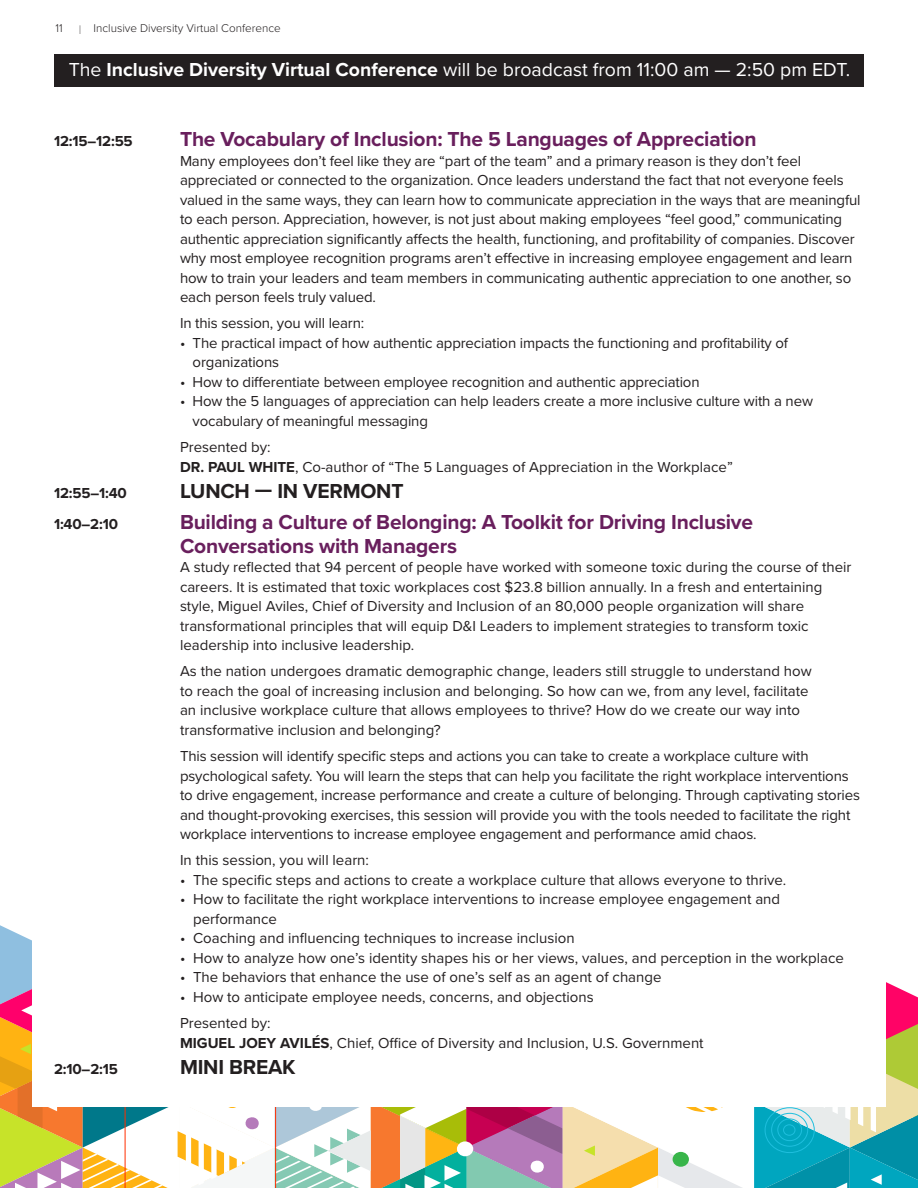
<style>
.page{position:relative;width:918px;height:1188px;background:#fff}
.page>*{position:absolute;margin:0;border:0;box-sizing:border-box;transform-origin:0 0}
._2019_Session_Name_A{font:700 21px/24px "Proxima Nova";letter-spacing:-.01em;color:#691f5d}
._2019_Session_Name_A-2{font:700 21px "Proxima Nova";letter-spacing:-.01em;color:#231f20}
._2019_Agenda_Body_Te{font:19.5px "Proxima Nova";color:#fff}
._2019_Agenda_Body_Te-2{font:15px/19.5px "Proxima Nova";color:#231f20}
._2019_Session_Name_A-3{font:15px/19.5px "Proxima Nova";letter-spacing:-.01em;color:#231f20}
._2019_Session_Name_A-4{font:700 15px "Proxima Nova";letter-spacing:-.01em;color:#231f20}
.t1{font:300 11.7px "Proxima Nova";color:#231f20}
.s1{font-family:"Proxima Nova T";font-weight:100;font-size:12.9px}
.s2{font-weight:700}
</style>
<div class="page">
<svg style="left:0;top:925px;width:918px;height:263px"></svg>
<div style="left:33px;top:54px;width:853px;height:1053px;background:#fff"></div>
<div style="left:55px;top:54px;width:809px;height:32px;background:#231f20"></div>
<p class="t1" style="left:55px;top:20px;width:9px">11</p>
<p class="t1" style="left:79px;top:20px;width:204px"><span class="s1">l</span> Inclusive Diversity Virtual Conference</p>
<p class="_2019_Agenda_Body_Te" style="left:69px;top:55px;width:783px">The <span class="s2">Inclusive Diversity Virtual Conference</span> will be broadcast from 11:00 am — 2:50 pm EDT.</p>
<p class="_2019_Session_Name_A-4" style="left:54px;top:130px;width:80px">12:15–12:55</p>
<p class="_2019_Session_Name_A" style="left:180px;top:127px;width:578px">The Vocabulary of Inclusion: The 5 Languages of Appreciation</p>
<p class="_2019_Session_Name_A-3" style="left:180px;top:150px;width:682px">Many employees don’t feel like they are “part of the team” and a primary reason is they don’t feel appreciated or connected to the organization. Once leaders understand the fact that not everyone feels valued in the same ways, they can learn how to communicate appreciation in the ways that are meaningful to each person. Appreciation, however, is not just about making employees “feel good,” communicating authentic appreciation significantly affects the health, functioning, and profitability of companies. Discover why most employee recognition programs aren’t effective in increasing employee engagement and learn how to train your leaders and team members in communicating authentic appreciation to one another, so each person feels truly valued.</p>
<p class="_2019_Session_Name_A-3" style="left:180px;top:313px;width:186px">In this session, you will learn:</p>
<p class="_2019_Session_Name_A-3" style="left:193px;top:333px;width:597px;text-indent:-13px">• The practical impact of how authentic appreciation impacts the functioning and profitability of organizations</p>
<p class="_2019_Session_Name_A-3" style="left:180px;top:372px;width:521px">• How to differentiate between employee recognition and authentic appreciation</p>
<p class="_2019_Session_Name_A-3" style="left:193px;top:391px;width:622px;text-indent:-13px">• How the 5 languages of appreciation can help leaders create a more inclusive culture with a new vocabulary of meaningful messaging</p>
<p class="_2019_Session_Name_A-3" style="left:180px;top:437px;width:92px">Presented by:</p>
<p class="_2019_Agenda_Body_Te-2" style="left:180px;top:456px;width:554px"><span class="s2">DR. PAUL WHITE</span>, Co-author of “The 5 Languages of Appreciation in the Workplace”</p>
<p class="_2019_Session_Name_A-4" style="left:54px;top:482px;width:74px">12:55–1:40</p>
<p class="_2019_Session_Name_A-2" style="left:180px;top:475px;width:225px">LUNCH — IN VERMONT</p>
<p class="_2019_Session_Name_A-4" style="left:54px;top:513px;width:66px">1:40–2:10</p>
<p class="_2019_Session_Name_A" style="left:180px;top:509px;width:575px">Building a Culture of Belonging: A Toolkit for Driving Inclusive<br>Conversations with Managers</p>
<p class="_2019_Agenda_Body_Te-2" style="left:180px;top:557px;width:673px">A study reflected that 94 percent of people have worked with someone toxic during the course of their careers. It is estimated that toxic workplaces cost $23.8 billion annually. In a fresh and entertaining style, Miguel Aviles, Chief of Diversity and Inclusion of an 80,000 people organization will share transformational principles that will equip D&amp;I Leaders to implement strategies to transform toxic leadership into inclusive leadership.</p>
<p class="_2019_Agenda_Body_Te-2" style="left:180px;top:661px;width:633px">As the nation undergoes dramatic demographic change, leaders still struggle to understand how to reach the goal of increasing inclusion and belonging. So how can we, from any level, facilitate an inclusive workplace culture that allows employees to thrive? How do we create our way into transformative inclusion and belonging?</p>
<p class="_2019_Agenda_Body_Te-2" style="left:180px;top:746px;width:681px">This session will identify specific steps and actions you can take to create a workplace culture with psychological safety. You will learn the steps that can help you facilitate the right workplace interventions to drive engagement, increase performance and create a culture of belonging. Through captivating stories and thought-provoking exercises, this session will provide you with the tools needed to facilitate the right workplace interventions to increase employee engagement and performance amid chaos.</p>
<p class="_2019_Agenda_Body_Te-2" style="left:180px;top:850px;width:190px">In this session, you will learn:</p>
<p class="_2019_Agenda_Body_Te-2" style="left:180px;top:870px;width:608px">• The specific steps and actions to create a workplace culture that allows everyone to thrive.</p>
<p class="_2019_Agenda_Body_Te-2" style="left:193px;top:889px;width:589px;text-indent:-13px">• How to facilitate the right workplace interventions to increase employee engagement and performance</p>
<p class="_2019_Agenda_Body_Te-2" style="left:180px;top:928px;width:396px">• Coaching and influencing techniques to increase inclusion</p>
<p class="_2019_Agenda_Body_Te-2" style="left:180px;top:948px;width:666px">• How to analyze how one’s identity shapes his or her views, values, and perception in the workplace</p>
<p class="_2019_Agenda_Body_Te-2" style="left:180px;top:967px;width:483px">• The behaviors that enhance the use of one’s self as an agent of change</p>
<p class="_2019_Agenda_Body_Te-2" style="left:180px;top:987px;width:415px">• How to anticipate employee needs, concerns, and objections</p>
<p class="_2019_Agenda_Body_Te-2" style="left:180px;top:1013px;width:92px">Presented by:</p>
<p class="_2019_Agenda_Body_Te-2" style="left:180px;top:1032px;width:525px"><span class="s2">MIGUEL JOEY AVILÉS</span>, Chief, Office of Diversity and Inclusion, U.S. Government</p>
<p class="_2019_Session_Name_A-4" style="left:54px;top:1058px;width:65px">2:10–2:15</p>
<p class="_2019_Session_Name_A-2" style="left:180px;top:1051px;width:117px">MINI BREAK</p>
</div>
